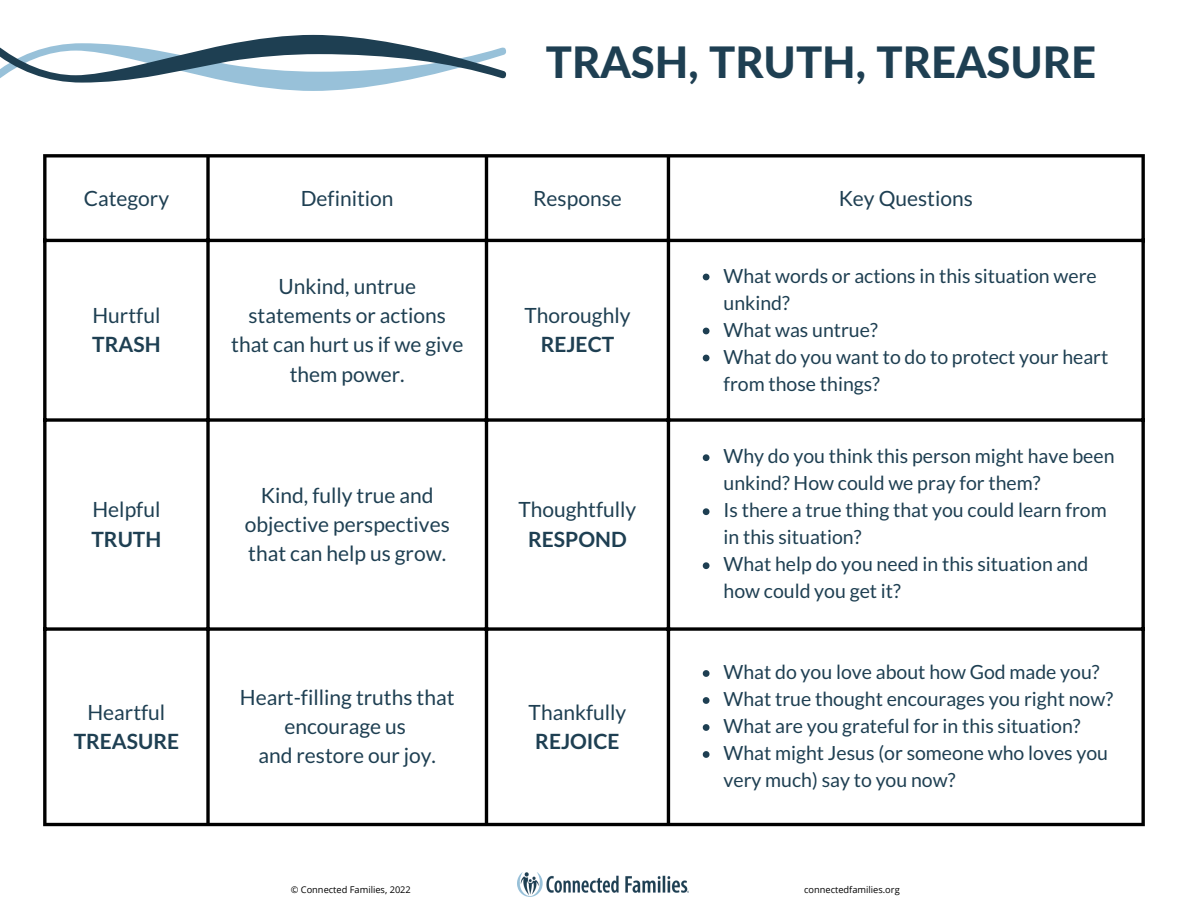
<style>
.page{position:relative;width:1188px;height:918px;background:#fff}
.page>*{position:absolute;margin:0;border:0;box-sizing:border-box;transform-origin:0 0}
.t1{font:800 43.5px "Lato Latin";color:#1e3f52}
.t2{font:21px/29.2px "Lato";color:#1e3f52;text-align:center}
.t3{font:19.5px/27px "Lato";color:#1e3f52}
.t4{font:9.3px "Open Sans";color:#000}
.s1{font-weight:700}
</style>
<div class="page">
<svg style="left:0;top:35px;width:506px;height:56px"></svg>
<img style="left:518px;top:873px;width:171px;height:23px">
<svg style="left:703px;top:274px;width:7px;height:6px"></svg>
<svg style="left:703px;top:328px;width:7px;height:6px"></svg>
<svg style="left:703px;top:355px;width:7px;height:6px"></svg>
<svg style="left:703px;top:454px;width:7px;height:7px"></svg>
<svg style="left:703px;top:508px;width:7px;height:7px"></svg>
<svg style="left:703px;top:562px;width:7px;height:7px"></svg>
<svg style="left:703px;top:670px;width:7px;height:7px"></svg>
<svg style="left:703px;top:697px;width:7px;height:7px"></svg>
<svg style="left:703px;top:724px;width:7px;height:7px"></svg>
<svg style="left:703px;top:751px;width:7px;height:7px"></svg>
<svg style="left:43px;top:158px;width:4px;height:665px;background:#272727"></svg>
<svg style="left:206px;top:158px;width:4px;height:665px;background:#272727"></svg>
<hr style="left:485px;top:158px;width:3px;height:665px;background:#000">
<hr style="left:667px;top:158px;width:3px;height:665px;background:#000">
<svg style="left:1141px;top:158px;width:4px;height:665px;background:#272727"></svg>
<svg style="left:43px;top:154px;width:1102px;height:4px;background:#272727"></svg>
<hr style="left:43px;top:239px;width:1102px;height:3px;background:#000">
<svg style="left:43px;top:418px;width:1102px;height:4px;background:#262626"></svg>
<svg style="left:43px;top:627px;width:1102px;height:4px;background:#262626"></svg>
<hr style="left:43px;top:823px;width:1102px;height:3px;background:#000">
<p class="t1" style="left:546px;top:43px;width:552px">TRASH, TRUTH, TREASURE</p>
<p class="t2" style="left:84px;top:183px;width:87px">Category</p>
<p class="t2" style="left:301px;top:183px;width:94px">Definition</p>
<p class="t2" style="left:533px;top:183px;width:90px">Response</p>
<p class="t2" style="left:839px;top:183px;width:136px">Key Questions</p>
<p class="t2" style="left:92px;top:300px;width:70px;text-align:left">Hurtful<br><span class="s1">TRASH</span></p>
<p class="t2" style="left:231px;top:271px;width:234px">Unkind, untrue statements or actions that can hurt us if we give them power.</p>
<p class="t2" style="left:524px;top:300px;width:108px">Thoroughly<br><span class="s1">REJECT</span></p>
<p class="t3" style="left:724px;top:262px;width:375px">What words or actions in this situation were unkind?</p>
<p class="t3" style="left:724px;top:316px;width:156px">What was untrue?</p>
<p class="t3" style="left:724px;top:343px;width:386px">What do you want to do to protect your heart from those things?</p>
<p class="t2" style="left:91px;top:495px;width:71px;text-align:left">Helpful<br><span class="s1">TRUTH</span></p>
<p class="t2" style="left:245px;top:480px;width:207px">Kind, fully true and objective perspectives that can help us grow.</p>
<p class="t2" style="left:519px;top:495px;width:119px">Thoughtfully<br><span class="s1">RESPOND</span></p>
<p class="t3" style="left:724px;top:442px;width:393px">Why do you think this person might have been unkind? How could we pray for them?</p>
<p class="t3" style="left:724px;top:496px;width:385px">Is there a true thing that you could learn from in this situation?</p>
<p class="t3" style="left:724px;top:550px;width:366px">What help do you need in this situation and how could you get it?</p>
<p class="t2" style="left:74px;top:697px;width:107px">Heartful<br><span class="s1">TREASURE</span></p>
<p class="t2" style="left:240px;top:682px;width:216px">Heart-filling truths that encourage us</p>
<p class="t2" style="left:258px;top:741px;width:179px">and restore our joy.</p>
<p class="t2" style="left:529px;top:697px;width:99px">Thankfully<br><span class="s1">REJOICE</span></p>
<p class="t3" style="left:724px;top:658px;width:378px">What do you love about how God made you?</p>
<p class="t3" style="left:724px;top:685px;width:391px">What true thought encourages you right now?</p>
<p class="t3" style="left:724px;top:712px;width:359px">What are you grateful for in this situation?</p>
<p class="t3" style="left:724px;top:739px;width:386px">What might Jesus (or someone who loves you very much) say to you now?</p>
<p class="t4" style="left:291px;top:883px;width:122px">© Connected Families, 2022</p>
<p class="t4" style="left:804px;top:883px;width:97px">connectedfamilies.org</p>
</div>
